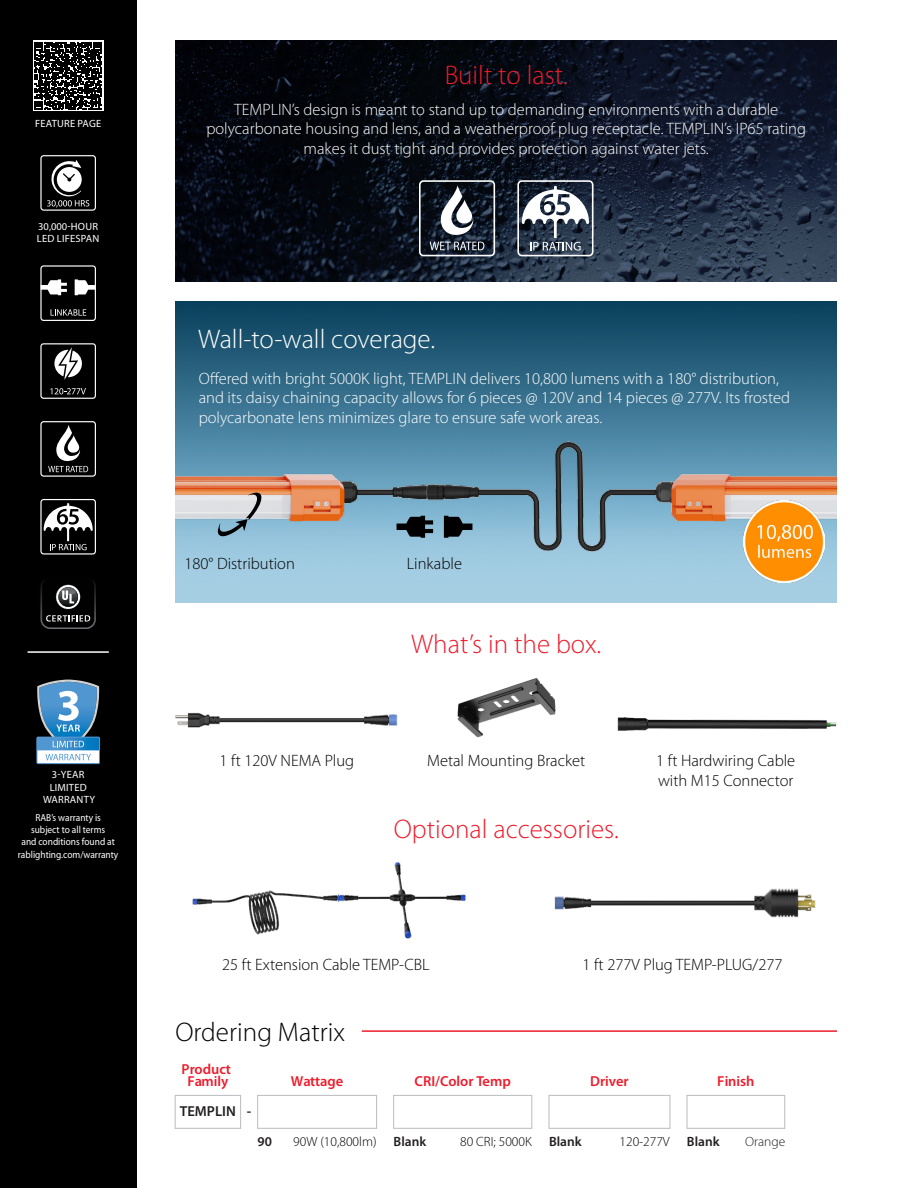
<style>
.page{position:relative;width:918px;height:1188px;background:#fff}
.page>*{position:absolute;margin:0;border:0;box-sizing:border-box;transform-origin:0 0}
.t1{font:300 27px "Myriad Pro";color:#ed1c2c}
.t2{font:300 27px "Myriad Pro";color:#fff}
.t3{font:300 27px "Myriad Pro";color:#000}
.t4{font:300 16.5px/19.5px "Myriad Pro";color:#fff;text-align:center}
.t5{font:300 16.5px/19.5px "Myriad Pro";color:#000}
.t6{font:600 14.55px/12.5px "Myriad Pro";color:#ed1c2c;text-align:center}
.t7{font:600 14.55px "Myriad Pro";color:#221f20}
.t8{font:300 13.5px "Myriad Pro";color:#000}
.t9{font:600 13.5px "Myriad Pro";color:#221f20}
.t10{font:300 13.5px "Myriad Pro";color:#221f20}
.t11{font:10.5px/12.6px "Myriad Pro";letter-spacing:.02em;color:#fff;text-align:center}
.t12{font:10.2px/12.3px "Myriad Pro";color:#fff;text-align:center;scale:.92 1}
</style>
<div class="page">
<img style="left:176px;top:301px;width:661px;height:302px">
<img style="left:176px;top:41px;width:661px;height:241px">
<div style="left:0;top:0;width:136px;height:1188px;background:#000"></div>
<hr style="left:28px;top:651px;width:81px;height:2px;background:#fff">
<hr style="left:362px;top:1030px;width:475px;height:2px;background:#ed1c2c">
<img style="left:175px;top:713px;width:223px;height:15px">
<img style="left:457px;top:678px;width:99px;height:60px">
<img style="left:617px;top:717px;width:220px;height:14px">
<div style="left:37px;top:737px;width:62px;height:27px;background:linear-gradient(to right,#fff,#fff)"></div>
<div style="left:37px;top:737px;width:63px;height:27px;border:1px solid #5096d1"></div>
<svg style="left:37px;top:680px;width:62px;height:80px;background:#6699c0"></svg>
<svg style="left:40px;top:155px;width:56px;height:56px"></svg>
<svg style="left:40px;top:421px;width:56px;height:56px"></svg>
<svg style="left:40px;top:499px;width:56px;height:56px"></svg>
<svg style="left:40px;top:265px;width:56px;height:56px"></svg>
<img style="left:176px;top:442px;width:661px;height:109px">
<svg style="left:396px;top:516px;width:37px;height:22px"></svg>
<svg style="left:444px;top:516px;width:29px;height:22px"></svg>
<svg style="left:218px;top:493px;width:44px;height:46px;background:#a3b3bb"></svg>
<img style="left:744px;top:501px;width:81px;height:81px">
<svg style="left:419px;top:180px;width:76px;height:76px"></svg>
<svg style="left:517px;top:180px;width:77px;height:76px"></svg>
<img style="left:554px;top:888px;width:262px;height:30px">
<img style="left:192px;top:862px;width:274px;height:77px">
<svg style="left:33px;top:40px;width:71px;height:71px"></svg>
<svg style="left:35px;top:42px;width:67px;height:67px"></svg>
<svg style="left:40px;top:580px;width:56px;height:49px"></svg>
<svg style="left:40px;top:343px;width:56px;height:56px"></svg>
<div style="left:257px;top:1095px;width:120px;height:34px;border:1px solid #bdbec1"></div>
<div style="left:686px;top:1095px;width:99px;height:34px;border:1px solid #bdbec1"></div>
<div style="left:393px;top:1095px;width:139px;height:34px;border:1px solid #bdbec1"></div>
<div style="left:175px;top:1095px;width:66px;height:34px;border:1px solid #bdbec1"></div>
<div style="left:548px;top:1095px;width:122px;height:34px;border:1px solid #bdbec1"></div>
<p class="t11" style="left:35px;top:118px;width:67px">FEATURE PAGE</p>
<p class="t11" style="left:37px;top:220px;width:64px;text-align:left">30,000-HOUR<br>LED LIFESPAN</p>
<p class="t11" style="left:43px;top:768px;width:54px">3-YEAR<br>LIMITED<br>WARRANTY</p>
<p class="t12" style="left:18px;top:811px;width:111px">RAB’s warranty is<br>subject to all terms<br>and conditions found at rablighting.com/warranty</p>
<h1 class="t1" style="left:445px;top:60px;width:125px">Built to last.</h1>
<p class="t4" style="left:206px;top:100px;width:601px">TEMPLIN’s design is meant to stand up to demanding environments with a durable polycarbonate housing and lens, and a weatherproof plug receptacle. TEMPLIN’s IP65 rating makes it dust tight and provides protection against water jets.</p>
<h1 class="t2" style="left:198px;top:324px;width:238px">Wall-to-wall coverage.</h1>
<p class="t4" style="left:199px;top:369px;width:593px;text-align:left">Offered with bright 5000K light, TEMPLIN delivers 10,800 lumens with a 180° distribution, and its daisy chaining capacity allows for 6 pieces @ 120V and 14 pieces @ 277V. Its frosted polycarbonate lens minimizes glare to ensure safe work areas.</p>
<p class="t5" style="left:184px;top:554px;width:112px">180° Distribution</p>
<p class="t5" style="left:407px;top:554px;width:57px">Linkable</p>
<h1 class="t1" style="left:411px;top:629px;width:192px">What’s in the box.</h1>
<p class="t5" style="left:220px;top:751px;width:136px">1 ft 120V NEMA Plug</p>
<p class="t5" style="left:427px;top:751px;width:160px">Metal Mounting Bracket</p>
<p class="t5" style="left:656px;top:751px;width:141px">1 ft Hardwiring Cable with M15 Connector</p>
<h1 class="t1" style="left:394px;top:814px;width:227px">Optional accessories.</h1>
<p class="t5" style="left:222px;top:955px;width:209px">25 ft Extension Cable TEMP-CBL</p>
<p class="t5" style="left:583px;top:955px;width:201px">1 ft 277V Plug TEMP-PLUG/277</p>
<h1 class="t3" style="left:176px;top:1017px;width:171px">Ordering Matrix</h1>
<p class="t6" style="left:182px;top:1063px;width:51px">Product<br>Family</p>
<p class="t7" style="left:180px;top:1103px;width:73px">TEMPLIN -</p>
<p class="t6" style="left:291px;top:1075px;width:54px">Wattage</p>
<p class="t9" style="left:258px;top:1134px;width:16px">90</p>
<p class="t8" style="left:293px;top:1134px;width:85px">90W (10,800lm)</p>
<p class="t6" style="left:415px;top:1075px;width:98px">CRI/Color Temp</p>
<p class="t6" style="left:590px;top:1075px;width:40px">Driver</p>
<p class="t6" style="left:717px;top:1075px;width:39px">Finish</p>
<p class="t9" style="left:394px;top:1134px;width:34px">Blank</p>
<p class="t8" style="left:460px;top:1134px;width:73px">80 CRI; 5000K</p>
<p class="t9" style="left:549px;top:1134px;width:34px">Blank</p>
<p class="t8" style="left:620px;top:1134px;width:52px">120-277V</p>
<p class="t9" style="left:687px;top:1134px;width:34px">Blank</p>
<p class="t10" style="left:745px;top:1134px;width:42px">Orange</p>
</div>
